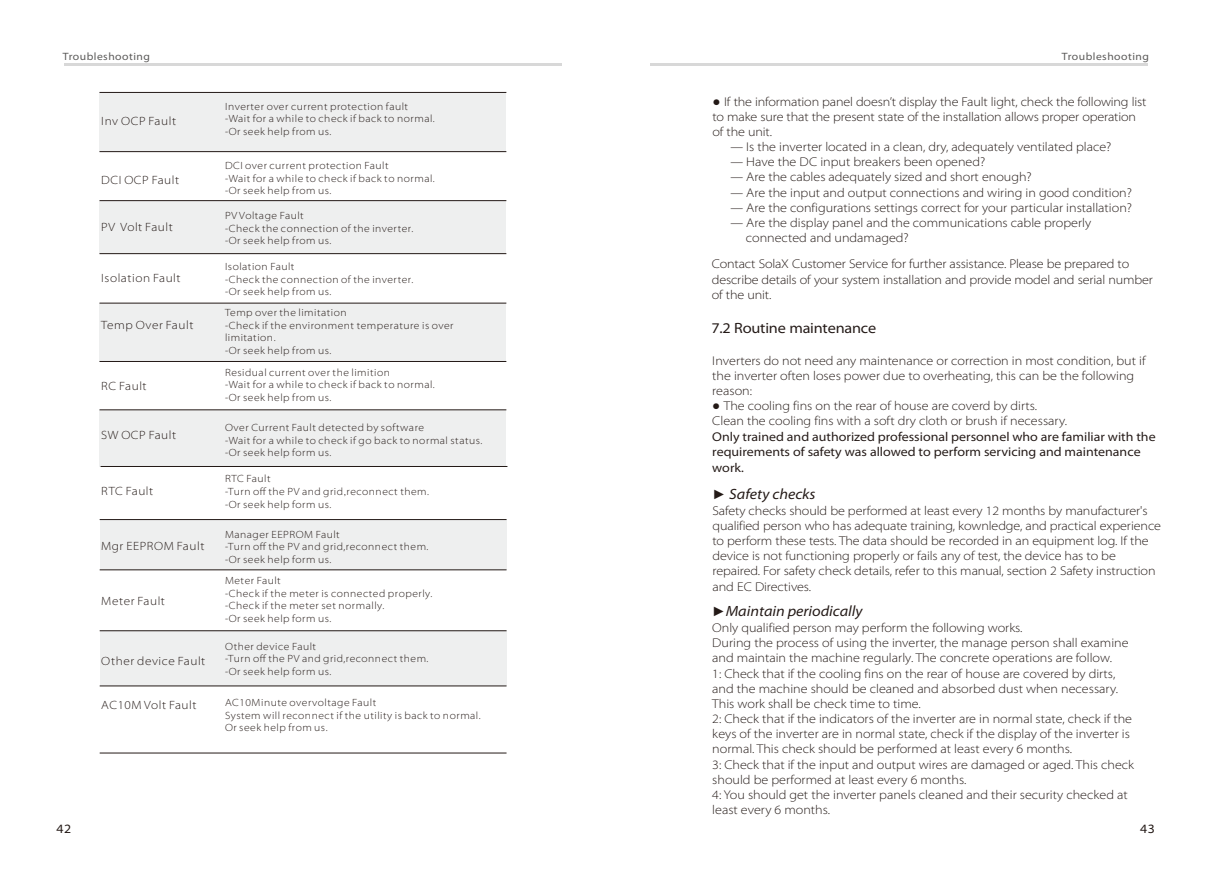
<style>
.page{position:relative;width:1212px;height:893px;background:#fff}
.page>*{position:absolute;margin:0;border:0;box-sizing:border-box;transform-origin:0 0}
.t1{font:italic semi-expanded 14.85px "Myriad Pro";color:#231916}
.t2{font:semi-expanded 14.85px "Myriad Pro";letter-spacing:-.01em;color:#231916}
.t3{font:300 semi-expanded 12.75px/15.1px "Myriad Pro";color:#231916}
.t4{font:semi-expanded 12.75px/15.5px "Myriad Pro";color:#231916}
.t5{font:300 semi-expanded 12px "Myriad Pro";letter-spacing:.05em;color:#231916}
.t6{font:semi-expanded 10.65px "Myriad Pro";letter-spacing:.045em;color:#595857}
.t7{font:300 semi-expanded 10.5px/12.5px "Myriad Pro";letter-spacing:.05em;color:#231916}
.s1{font-family:"Times New Roman";font-weight:400;font-stretch:normal;font-size:13.5px}
.s2{font-family:"Times New Roman";font-weight:700;font-stretch:normal;font-size:13.5px}
.s3{font-family:"Adobe Fangsong Std";font-weight:400;font-stretch:normal}
</style>
<div class="page">
<div style="left:99px;top:201px;width:407px;height:53px;background:#eeefef"></div>
<div style="left:99px;top:92px;width:407px;height:60px;background:#eeefef"></div>
<hr style="left:99px;top:92px;width:407px;height:1px;background:#231916">
<hr style="left:99px;top:151px;width:407px;height:1px;background:#231916">
<hr style="left:99px;top:200px;width:407px;height:1px;background:#231916">
<div style="left:99px;top:410px;width:407px;height:56px;background:#eeefef"></div>
<hr style="left:99px;top:253px;width:407px;height:1px;background:#231916">
<div style="left:99px;top:303px;width:407px;height:58px;background:#eeefef"></div>
<hr style="left:99px;top:303px;width:407px;height:1px;background:#231916">
<hr style="left:99px;top:361px;width:407px;height:1px;background:#231916">
<hr style="left:99px;top:410px;width:407px;height:1px;background:#231916">
<hr style="left:101px;top:466px;width:406px;height:1px;background:#231916">
<div style="left:100px;top:520px;width:406px;height:50px;background:#eeefef"></div>
<div style="left:100px;top:631px;width:406px;height:55px;background:#eeefef"></div>
<hr style="left:100px;top:519px;width:406px;height:1px;background:#231916">
<hr style="left:100px;top:570px;width:406px;height:1px;background:#231916">
<hr style="left:100px;top:630px;width:406px;height:1px;background:#231916">
<hr style="left:100px;top:686px;width:406px;height:1px;background:#231916">
<hr style="left:651px;top:64px;width:497px;height:2px;background:#d8d8d8">
<hr style="left:64px;top:64px;width:497px;height:2px;background:#d8d8d8">
<hr style="left:100px;top:753px;width:406px;height:1px;background:#231916">
<p class="t6" style="left:63px;top:52px;width:89px">Troubleshooting</p>
<p class="t6" style="left:1062px;top:52px;width:89px">Troubleshooting</p>
<p class="t3" style="left:712px;top:95px;width:435px"><span class="s1">●</span> If the information panel doesn’t display the Fault light, check the following list to make sure that the present state of the installation allows proper operation of the unit.</p>
<p class="t3" style="left:730px;top:140px;width:382px">— Is the inverter located in a clean, dry, adequately ventilated place?</p>
<p class="t3" style="left:730px;top:156px;width:256px">— Have the DC input breakers been opened?</p>
<p class="t3" style="left:730px;top:171px;width:303px">— Are the cables adequately sized and short enough?</p>
<p class="t3" style="left:730px;top:186px;width:403px">— Are the input and output connections and wiring in good condition?</p>
<p class="t3" style="left:730px;top:201px;width:403px">— Are the configurations settings correct for your particular installation?</p>
<p class="t3" style="left:746px;top:216px;width:347px;text-indent:-15px">— Are the display panel and the communications cable properly connected and undamaged?</p>
<p class="t7" style="left:225px;top:101px;width:211px">Inverter over current protection fault -Wait for a while to check if back to normal. -Or seek help from us.</p>
<p class="t7" style="left:225px;top:160px;width:211px">DCI over current protection Fault<br>-Wait for a while to check if back to normal. -Or seek help from us.</p>
<p class="t7" style="left:225px;top:210px;width:190px">PV Voltage Fault<br>-Check the connection of the inverter. -Or seek help from us.</p>
<p class="t7" style="left:225px;top:262px;width:190px">Isolation Fault<br>-Check the connection of the inverter. -Or seek help from us.</p>
<p class="t7" style="left:225px;top:307px;width:230px">Temp over the limitation<br>-Check if the environment temperature is over limitation.<br>-Or seek help from us.</p>
<p class="t7" style="left:225px;top:367px;width:211px">Residual current over the limition<br>-Wait for a while to check if back to normal. -Or seek help from us.</p>
<p class="t5" style="left:101px;top:116px;width:76px">Inv OCP Fault</p>
<p class="t5" style="left:101px;top:175px;width:79px">DCI OCP Fault</p>
<p class="t5" style="left:101px;top:222px;width:73px">PV Volt Fault</p>
<p class="t3" style="left:712px;top:258px;width:442px">Contact SolaX Customer Service for further assistance. Please be prepared to describe details of your system installation and provide model and serial number of the unit.</p>
<p class="t5" style="left:101px;top:273px;width:81px">Isolation Fault</p>
<p class="t5" style="left:101px;top:320px;width:94px">Temp Over Fault</p>
<p class="t2" style="left:711px;top:322px;width:166px">7.2 Routine maintenance</p>
<p class="t3" style="left:712px;top:354px;width:435px">Inverters do not need any maintenance or correction in most condition, but if the inverter often loses power due to overheating, this can be the following reason:</p>
<p class="t3" style="left:712px;top:399px;width:356px"><span class="s1">●</span> The cooling fins on the rear of house are coverd by dirts.<br>Clean the cooling fins with a soft dry cloth or brush if necessary.</p>
<p class="t4" style="left:712px;top:430px;width:445px">Only trained and authorized professional personnel who are familiar with the requirements of safety was allowed to perform servicing and maintenance work.</p>
<p class="t1" style="left:712px;top:488px;width:105px"><span class="s2">►</span> Safety checks</p>
<p class="t3" style="left:712px;top:504px;width:450px">Safety checks should be performed at least every 12 months by manufacturer's qualified person who has adequate training, kownledge, and practical experience to perform these tests. The data should be recorded in an equipment log. If the device is not functioning properly or fails any of test, the device has to be repaired. For safety check details, refer to this manual, section 2 Safety instruction and EC Directives.</p>
<p class="t1" style="left:712px;top:605px;width:152px"><span class="s2">►</span>Maintain periodically</p>
<p class="t3" style="left:712px;top:621px;width:423px">Only qualified person may perform the following works.<br>During the process of using the inverter, the manage person shall examine and maintain the machine regularly. The concrete operations are follow.<br>1: Check that if the cooling fins on the rear of house are covered by dirts, and the machine should be cleaned and absorbed dust when necessary.<br>This work shall be check time to time.<br>2: Check that if the indicators of the inverter are in normal state, check if the keys of the inverter are in normal state, check if the display of the inverter is normal. This check should be performed at least every 6 months.<br>3: Check that if the input and output wires are damaged or aged. This check should be performed at least every 6 months.<br>4: You should get the inverter panels cleaned and their security checked at least every 6 months.</p>
<p class="t5" style="left:101px;top:381px;width:47px">RC Fault</p>
<p class="t7" style="left:225px;top:422px;width:259px">Over Current Fault detected by software<br>-Wait for a while to check if go back to normal status. -Or seek help form us.</p>
<p class="t5" style="left:101px;top:430px;width:76px">SW OCP Fault</p>
<p class="t7" style="left:225px;top:473px;width:206px;line-height:12.9px">RTC Fault<br>-Turn off the PV and grid<span class="s3">,</span>reconnect them. -Or seek help form us.</p>
<p class="t5" style="left:101px;top:486px;width:54px">RTC Fault</p>
<p class="t7" style="left:225px;top:529px;width:205px">Manager EEPROM Fault<br>-Turn off the PV and grid,reconnect them. -Or seek help form us.</p>
<p class="t5" style="left:101px;top:541px;width:105px">Mgr EEPROM Fault</p>
<p class="t7" style="left:225px;top:575px;width:209px">Meter Fault<br>-Check if the meter is connected properly. -Check if the meter set normally.<br>-Or seek help form us.</p>
<p class="t5" style="left:101px;top:596px;width:65px">Meter Fault</p>
<p class="t7" style="left:225px;top:641px;width:205px">Other device Fault<br>-Turn off the PV and grid,reconnect them. -Or seek help form us.</p>
<p class="t5" style="left:101px;top:656px;width:106px">Other device Fault</p>
<p class="t5" style="left:101px;top:700px;width:97px">AC10M Volt Fault</p>
<p class="t7" style="left:225px;top:698px;width:257px">AC10Minute overvoltage Fault<br>System will reconnect if the utility is back to normal.<br>Or seek help from us.</p>
<p class="t4" style="left:56px;top:822px;width:16px">42</p>
<p class="t4" style="left:1140px;top:822px;width:16px">43</p>
</div>
